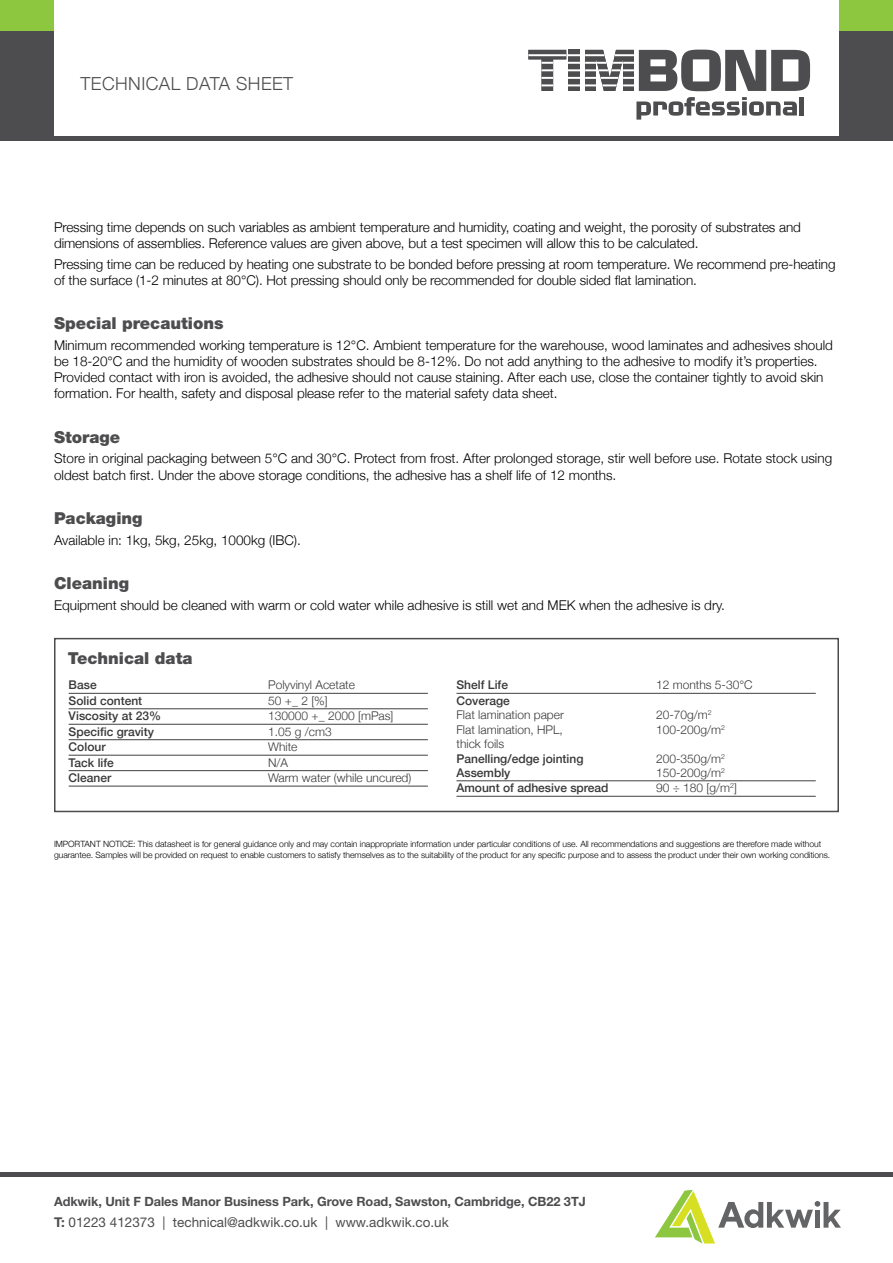
<style>
.page{position:relative;width:893px;height:1263px;background:#fff}
.page>*{position:absolute;margin:0;border:0;box-sizing:border-box;transform-origin:0 0}
.t1{font:300 18px "Helvetica Neue";letter-spacing:.025em;color:#4d4d4f}
.t2{font:900 16.5px "Helvetica Neue LT Std";color:#4d4d4f}
.t3{font:300 13.5px/16.2px "Helvetica Neue";color:#000}
.t4{font:13.5px "Helvetica Neue LT Std";color:#4d4d4f}
.t5{font:700 12.75px "Helvetica Neue LT Std";letter-spacing:-.005em;color:#4d4d4f}
.t6{font:300 12px "Helvetica Neue";color:#383839}
.t7{font:500 12px "Helvetica Neue";color:#383839}
.t8{font:300 8.7px/10.4px "Helvetica Neue";letter-spacing:-.005em;color:#000}
.s1{font-weight:700}
</style>
<div class="page">
<div style="left:0;top:1171px;width:893px;height:5px;background:#4d4d4f"></div>
<svg style="left:655px;top:1190px;width:186px;height:53px"></svg>
<div style="left:0;top:30px;width:893px;height:108px;background:#4d4d4f"></div>
<div style="left:0;top:0;width:893px;height:30px;background:#8dc63f"></div>
<div style="left:54px;top:0;width:785px;height:136px;background:#fff"></div>
<div style="left:0;top:136px;width:893px;height:5px;background:#4d4d4f"></div>
<svg style="left:528px;top:50px;width:282px;height:41px"></svg>
<svg style="left:636px;top:97px;width:161px;height:23px"></svg>
<div style="left:799px;top:97px;width:5px;height:19px;background:#4d4d4f"></div>
<div style="left:54px;top:638px;width:785px;height:174px;border:2px solid #4d4d4f"></div>
<hr style="left:69px;top:693px;width:359px;height:1px;background:#414042">
<hr style="left:69px;top:708px;width:359px;height:1px;background:#414042">
<hr style="left:69px;top:724px;width:359px;height:1px;background:#414042">
<hr style="left:69px;top:739px;width:359px;height:1px;background:#414042">
<hr style="left:69px;top:755px;width:359px;height:1px;background:#414042">
<hr style="left:69px;top:770px;width:359px;height:1px;background:#414042">
<hr style="left:69px;top:786px;width:359px;height:1px;background:#414042">
<hr style="left:456px;top:693px;width:360px;height:1px;background:#414042">
<hr style="left:456px;top:780px;width:360px;height:1px;background:#414042">
<hr style="left:456px;top:796px;width:360px;height:1px;background:#414042">
<h1 class="t1" style="left:80px;top:69px;width:214px">TECHNICAL DATA SHEET</h1>
<p class="t3" style="left:54px;top:218px;width:748px">Pressing time depends on such variables as ambient temperature and humidity, coating and weight, the porosity of substrates and dimensions of assemblies. Reference values are given above, but a test specimen will allow this to be calculated.</p>
<p class="t3" style="left:54px;top:255px;width:783px">Pressing time can be reduced by heating one substrate to be bonded before pressing at room temperature. We recommend pre-heating of the surface (1-2 minutes at 80°C). Hot pressing should only be recommended for double sided flat lamination.</p>
<p class="t2" style="left:54px;top:314px;width:171px">Special precautions</p>
<p class="t3" style="left:54px;top:336px;width:780px">Minimum recommended working temperature is 12°C. Ambient temperature for the warehouse, wood laminates and adhesives should be 18-20°C and the humidity of wooden substrates should be 8-12%. Do not add anything to the adhesive to modify it’s properties.<br>Provided contact with iron is avoided, the adhesive should not cause staining. After each use, close the container tightly to avoid skin formation. For health, safety and disposal please refer to the material safety data sheet.</p>
<p class="t2" style="left:54px;top:427px;width:68px">Storage</p>
<p class="t3" style="left:54px;top:450px;width:780px">Store in original packaging between 5°C and 30°C. Protect from frost. After prolonged storage, stir well before use. Rotate stock using oldest batch first. Under the above storage conditions, the adhesive has a shelf life of 12 months.</p>
<p class="t2" style="left:54px;top:508px;width:90px">Packaging</p>
<p class="t3" style="left:54px;top:531px;width:248px">Available in: 1kg, 5kg, 25kg, 1000kg (IBC).</p>
<p class="t2" style="left:54px;top:573px;width:77px">Cleaning</p>
<p class="t3" style="left:54px;top:596px;width:672px">Equipment should be cleaned with warm or cold water while adhesive is still wet and MEK when the adhesive is dry.</p>
<p class="t2" style="left:68px;top:648px;width:126px">Technical data</p>
<p class="t7" style="left:69px;top:675px;width:30px">Base</p>
<p class="t6" style="left:268px;top:675px;width:88px">Polyvinyl Acetate</p>
<p class="t7" style="left:69px;top:691px;width:75px">Solid content</p>
<p class="t6" style="left:268px;top:691px;width:61px">50 +_ 2 [%]</p>
<p class="t7" style="left:69px;top:706px;width:94px">Viscosity at 23%</p>
<p class="t6" style="left:268px;top:706px;width:127px">130000 +_ 2000 [mPas]</p>
<p class="t7" style="left:69px;top:722px;width:87px">Specific gravity</p>
<p class="t6" style="left:268px;top:722px;width:65px">1.05 g /cm3</p>
<p class="t7" style="left:69px;top:737px;width:38px">Colour</p>
<p class="t6" style="left:268px;top:737px;width:31px">White</p>
<p class="t7" style="left:69px;top:753px;width:47px">Tack life</p>
<p class="t6" style="left:268px;top:753px;width:22px">N/A</p>
<p class="t7" style="left:69px;top:768px;width:44px">Cleaner</p>
<p class="t6" style="left:268px;top:768px;width:145px">Warm water (while uncured)</p>
<p class="t7" style="left:456px;top:675px;width:53px">Shelf Life</p>
<p class="t6" style="left:656px;top:675px;width:98px">12 months 5-30°C</p>
<p class="t7" style="left:456px;top:691px;width:55px">Coverage</p>
<p class="t6" style="left:456px;top:705px;width:109px">Flat lamination paper</p>
<p class="t6" style="left:656px;top:705px;width:57px">20-70g/m<sup>2</sup></p>
<p class="t6" style="left:456px;top:720px;width:108px">Flat lamination, HPL,</p>
<p class="t6" style="left:656px;top:720px;width:71px">100-200g/m<sup>2</sup></p>
<p class="t6" style="left:456px;top:734px;width:49px">thick foils</p>
<p class="t7" style="left:456px;top:749px;width:128px">Panelling/edge jointing</p>
<p class="t6" style="left:656px;top:748px;width:71px">200-350g/m<sup>2</sup></p>
<p class="t7" style="left:456px;top:763px;width:56px">Assembly</p>
<p class="t6" style="left:656px;top:763px;width:71px">150-200g/m<sup>2</sup></p>
<p class="t7" style="left:456px;top:778px;width:154px">Amount of adhesive spread</p>
<p class="t6" style="left:656px;top:778px;width:82px">90 ÷ 180 [g/m<sup>2</sup>]</p>
<p class="t8" style="left:54px;top:838px;width:778px">IMPORTANT NOTICE: This datasheet is for general guidance only and may contain inappropriate information under particular conditions of use. All recommendations and suggestions are therefore made without guarantee. Samples will be provided on request to enable customers to satisfy themselves as to the suitability of the product for any specific purpose and to assess the product under their own working conditions.</p>
<p class="t5" style="left:54px;top:1194px;width:533px">Adkwik, Unit F Dales Manor Business Park, Grove Road, Sawston, Cambridge, CB22 3TJ</p>
<p class="t4" style="left:54px;top:1214px;width:396px"><span class="s1">T:</span> 01223 412373 | technical@adkwik.co.uk | www.adkwik.co.uk</p>
</div>
